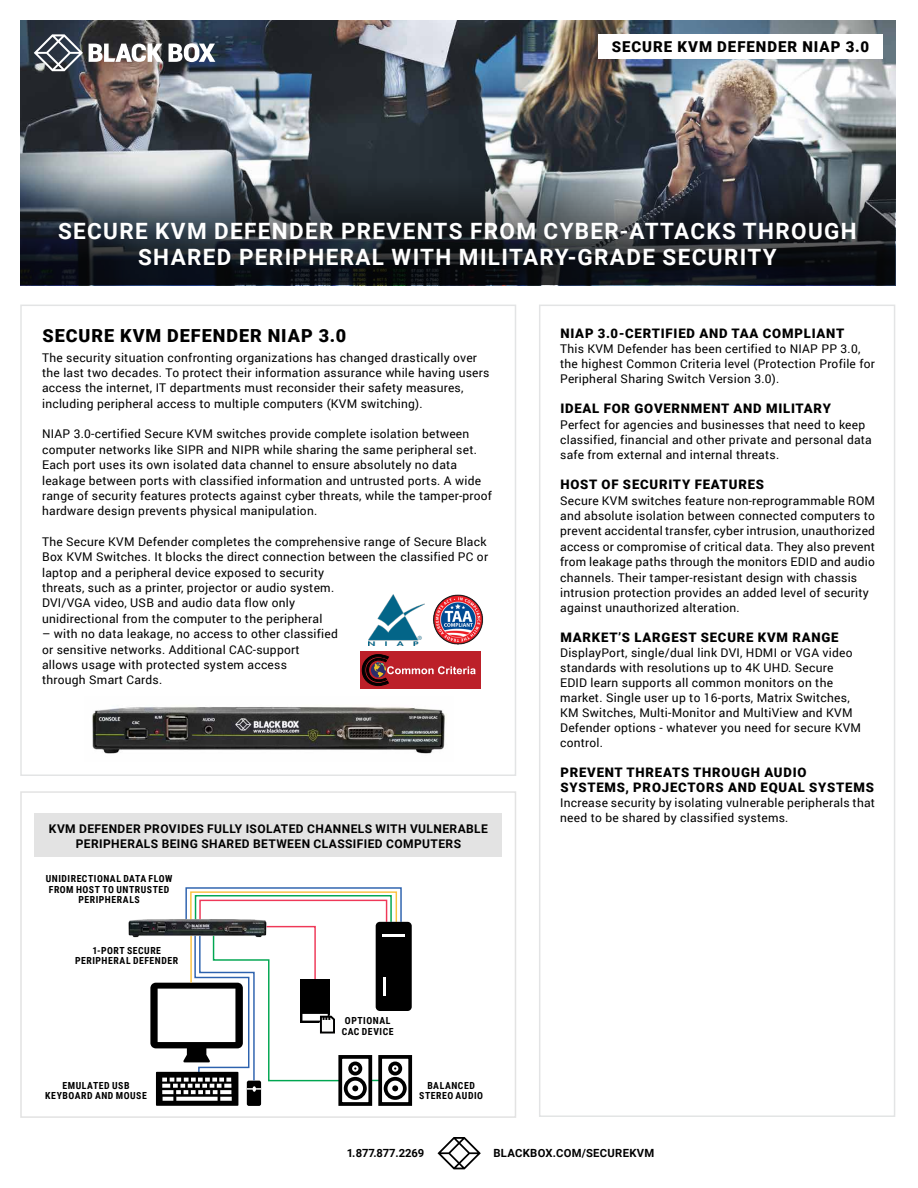
<style>
.page{position:relative;width:918px;height:1188px;background:#fff}
.page>*{position:absolute;margin:0;border:0;box-sizing:border-box;transform-origin:0 0}
.t1{font:300 44.25px "Gill Sans";color:#000}
.t2{font:700 22.5px/25.5px "Roboto";letter-spacing:.06em;color:#fff;text-align:center}
.t3{font:900 18px "Roboto";letter-spacing:.055em;color:#000}
.t4{font:900 15px "Roboto";letter-spacing:.065em;color:#000}
.t5{font:900 13.2px/15px "Roboto";letter-spacing:.06em;color:#000}
.t6{font:12px/15.3px "Roboto";letter-spacing:.02em;color:#000}
.t7{font:700 12px/14.4px "Roboto";letter-spacing:.035em;color:#000;text-align:center}
.t8{font:700 11.25px "Roboto";letter-spacing:.025em;color:#000}
.t9{font:700 11.25px "Roboto";letter-spacing:-.01em;color:#000}
.t10{font:700 9.75px/10.5px "Roboto Condensed";letter-spacing:.055em;color:#000;text-align:center}
.s1{font-size:33px}
</style>
<div class="page">
<div style="left:20px;top:305px;width:496px;height:471px;border:2px solid #d1d3d4"></div>
<img style="left:20px;top:21px;width:875px;height:264px">
<div style="left:539px;top:305px;width:356px;height:812px;border:2px solid #d1d3d4"></div>
<svg style="left:34px;top:34px;width:49px;height:37px"></svg>
<svg style="left:89px;top:44px;width:74px;height:18px"></svg>
<svg style="left:169px;top:43px;width:46px;height:19px"></svg>
<div style="left:598px;top:34px;width:285px;height:25px;background:#fff"></div>
<svg style="left:438px;top:1137px;width:43px;height:32px"></svg>
<div style="left:20px;top:791px;width:496px;height:327px;border:2px solid #e3e3e3"></div>
<svg style="left:21px;top:161px;width:874px;height:124px;background:#373c43"></svg>
<div style="left:247px;top:1081px;width:14px;height:25px;background:#000;border-radius:2px"></div>
<div style="left:157px;top:1073px;width:80px;height:32px;background:linear-gradient(to right,#040404,#000)"></div>
<div style="left:156px;top:1072px;width:82px;height:34px;border:2px solid #000"></div>
<svg style="left:176px;top:1097px;width:42px;height:4px"></svg>
<svg style="left:220px;top:1097px;width:12px;height:4px"></svg>
<svg style="left:163px;top:1097px;width:10px;height:4px"></svg>
<div style="left:338px;top:1055px;width:34px;height:51px;border:4px solid #000"></div>
<div style="left:344px;top:1077px;width:23px;height:23px;border:4px solid #000;border-radius:50%"></div>
<div style="left:378px;top:1055px;width:34px;height:51px;border:4px solid #000"></div>
<div style="left:384px;top:1077px;width:23px;height:23px;border:4px solid #000;border-radius:50%"></div>
<svg style="left:150px;top:887px;width:252px;height:207px"></svg>
<div style="left:376px;top:922px;width:36px;height:89px;background:#000;border-radius:4px"></div>
<hr style="left:383px;top:934px;width:22px;height:3px;background:#fff">
<hr style="left:383px;top:977px;width:3px;height:18px;background:#fff">
<img style="left:129px;top:904px;width:144px;height:46px">
<div style="left:35px;top:813px;width:467px;height:44px;background:#e3e3e3"></div>
<div style="left:360px;top:651px;width:121px;height:38px;background:#bc2029"></div>
<svg style="left:362px;top:654px;width:114px;height:32px"></svg>
<img style="left:433px;top:594px;width:51px;height:51px">
<img style="left:369px;top:594px;width:56px;height:51px">
<img style="left:92px;top:707px;width:353px;height:47px">
<p class="t4" style="left:612px;top:36px;width:259px">SECURE KVM DEFENDER NIAP 3.0</p>
<h2 class="t2" style="left:58px;top:218px;width:800px">SECURE KVM DEFENDER PREVENTS FROM CYBER-ATTACKS THROUGH<br>SHARED PERIPHERAL WITH MILITARY-GRADE SECURITY</h2>
<h3 class="t3" style="left:42px;top:323px;width:305px">SECURE KVM DEFENDER NIAP 3.0</h3>
<p class="t6" style="left:42px;top:349px;width:449px">The security situation confronting organizations has changed drastically over the last two decades. To protect their information assurance while having users access the internet, IT departments must reconsider their safety measures, including peripheral access to multiple computers (KVM switching).</p>
<p class="t6" style="left:42px;top:426px;width:451px">NIAP 3.0-certified Secure KVM switches provide complete isolation between computer networks like SIPR and NIPR while sharing the same peripheral set.<br>Each port uses its own isolated data channel to ensure absolutely no data leakage between ports with classified information and untrusted ports. A wide range of security features protects against cyber threats, while the tamper-proof hardware design prevents physical manipulation.</p>
<p class="t6" style="left:42px;top:534px;width:448px">The Secure KVM Defender completes the comprehensive range of Secure Black Box KVM Switches. It blocks the direct connection between the classified PC or laptop and a peripheral device exposed to security<br>threats, such as a printer, projector or audio system.<br>DVI/VGA video, USB and audio data flow only<br>unidirectional from the computer to the peripheral</p>
<p class="t6" style="left:42px;top:626px;width:297px">– with no data leakage, no access to other classified or sensitive networks. Additional CAC-support allows usage with protected system access<br>through Smart Cards.</p>
<h1 class="t1" style="left:360px;top:646px;width:31px">C<span class="s1">C</span></h1>
<p class="t7" style="left:49px;top:821px;width:440px">KVM DEFENDER PROVIDES FULLY ISOLATED CHANNELS WITH VULNERABLE<br>PERIPHERALS BEING SHARED BETWEEN CLASSIFIED COMPUTERS</p>
<p class="t10" style="left:46px;top:873px;width:128px">UNIDIRECTIONAL DATA FLOW<br>FROM HOST TO UNTRUSTED<br>PERIPHERALS</p>
<p class="t10" style="left:75px;top:945px;width:105px">1-PORT SECURE<br>PERIPHERAL DEFENDER</p>
<p class="t10" style="left:45px;top:1080px;width:103px">EMULATED USB<br>KEYBOARD AND MOUSE</p>
<p class="t10" style="left:342px;top:1015px;width:53px;line-height:11.2px">OPTIONAL<br>CAC DEVICE</p>
<p class="t10" style="left:419px;top:1080px;width:65px">BALANCED<br>STEREO AUDIO</p>
<p class="t5" style="left:560px;top:325px;width:285px">NIAP 3.0-CERTIFIED AND TAA COMPLIANT</p>
<p class="t6" style="left:560px;top:341px;width:316px">This KVM Defender has been certified to NIAP PP 3.0, the highest Common Criteria level (Protection Profile for<br>Peripheral Sharing Switch Version 3.0).</p>
<p class="t5" style="left:560px;top:400px;width:272px">IDEAL FOR GOVERNMENT AND MILITARY</p>
<p class="t6" style="left:560px;top:416px;width:313px">Perfect for agencies and businesses that need to keep classified, financial and other private and personal data safe from external and internal threats.</p>
<p class="t5" style="left:560px;top:477px;width:205px">HOST OF SECURITY FEATURES</p>
<p class="t6" style="left:560px;top:492px;width:316px">Secure KVM switches feature non-reprogrammable ROM and absolute isolation between connected computers to prevent accidental transfer, cyber intrusion, unauthorized access or compromise of critical data. They also prevent from leakage paths through the monitors EDID and audio channels. Their tamper-resistant design with chassis intrusion protection provides an added level of security against unauthorized alteration.</p>
<p class="t5" style="left:560px;top:630px;width:280px">MARKET’S LARGEST SECURE KVM RANGE</p>
<p class="t6" style="left:560px;top:645px;width:302px">DisplayPort, single/dual link DVI, HDMI or VGA video standards with resolutions up to 4K UHD. Secure EDID learn supports all common monitors on the market. Single user up to 16-ports, Matrix Switches, KM Switches, Multi-Monitor and MultiView and KVM Defender options - whatever you need for secure KVM control.</p>
<p class="t5" style="left:560px;top:765px;width:315px">PREVENT THREATS THROUGH AUDIO<br>SYSTEMS, PROJECTORS AND EQUAL SYSTEMS</p>
<p class="t6" style="left:560px;top:795px;width:316px">Increase security by isolating vulnerable peripherals that need to be shared by classified systems.</p>
<p class="t9" style="left:347px;top:1145px;width:79px">1.877.877.2269</p>
<p class="t8" style="left:494px;top:1145px;width:162px">BLACKBOX.COM/SECUREKVM</p>
</div>
